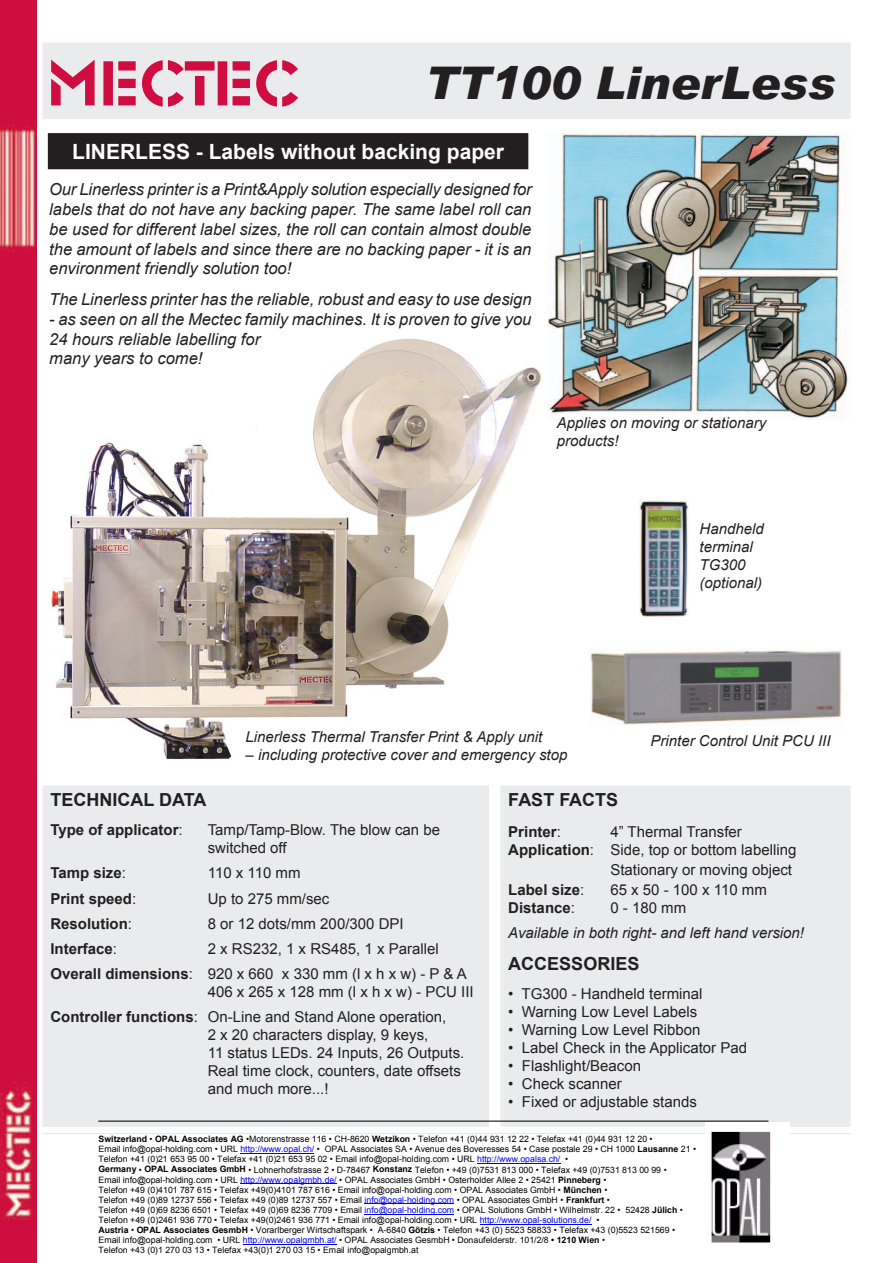
<style>
.page{position:relative;width:893px;height:1263px;background:#fff}
.page>*{position:absolute;margin:0;border:0;box-sizing:border-box;transform-origin:0 0}
.t1{font:66px "Glaser Ste D";color:#cf0d41}
.t2{font:italic 900 45px "Arial";color:#231f20}
.t3{font:700 21px "Arial";color:#fff}
.t4{font:700 18px "Arial";color:#231f20}
.t5{font:italic 16.5px/19.8px "Arial";color:#231f20;text-align:justify}
.t6{font:15px/18px "Arial";color:#231f20}
.t7{font:italic 15px/18px "Arial";color:#231f20}
.t8{font:700 15px "Arial";color:#231f20}
.t9{font:8.7px/10.1px "Arial";color:#000}
.s1{font-weight:400}
.s2{font-weight:700}
.s3{font-style:inherit}
.s4{color:#00f}
</style>
<div class="page">
<img style="left:51px;top:338px;width:491px;height:422px">
<img style="left:547px;top:133px;width:301px;height:286px">
<div style="left:44px;top:44px;width:805px;height:74px;background:#eaebec"></div>
<div style="left:43px;top:43px;width:807px;height:76px;border:3px solid #eaebec"></div>
<div style="left:501px;top:786px;width:349px;height:340px;background:#eaebec"></div>
<div style="left:500px;top:785px;width:350px;height:342px;border:2px solid #eaebec"></div>
<div style="left:43px;top:786px;width:445px;height:340px;background:#eaebec"></div>
<div style="left:43px;top:785px;width:446px;height:342px;border:2px solid #eaebec"></div>
<hr style="left:43px;top:1133px;width:807px;height:1px;background:#e4e5e7">
<img style="left:589px;top:648px;width:253px;height:77px">
<img style="left:640px;top:500px;width:49px;height:116px">
<img style="left:0;top:0;width:37px;height:1263px">
<div style="left:49px;top:135px;width:478px;height:33px;background:#231f20"></div>
<div style="left:48px;top:133px;width:480px;height:36px;border:3px solid #231f20"></div>
<hr style="left:240px;top:1153px;width:74px;height:1px;background:#00f">
<hr style="left:477px;top:1163px;width:83px;height:1px;background:#00f">
<hr style="left:240px;top:1183px;width:97px;height:1px;background:#00f">
<hr style="left:365px;top:1204px;width:89px;height:1px;background:#00f">
<hr style="left:365px;top:1214px;width:89px;height:1px;background:#00f">
<hr style="left:480px;top:1224px;width:112px;height:1px;background:#00f">
<hr style="left:243px;top:1244px;width:94px;height:1px;background:#00f">
<img style="left:706px;top:1123px;width:83px;height:120px">
<hr style="left:99px;top:1262px;width:669px;height:1px;background:#000">
<hr style="left:99px;top:1120px;width:669px;height:2px;background:#000">
<h1 class="t1" style="left:47px;top:46px;width:255px">MECTEC</h1>
<h2 class="t2" style="left:425px;top:55px;width:412px">TT100 LinerLess</h2>
<h3 class="t3" style="left:72px;top:138px;width:433px">LINERLESS - Labels without backing paper</h3>
<p class="t5" style="left:49px;top:180px;width:484px">Our Linerless printer is a Print&amp;Apply solution especially designed for labels that do not have any backing paper. The same label roll can be used for different label sizes, the roll can contain almost double the amount of labels and since there are no backing paper - it is an environment friendly solution too!</p>
<h3 class="t5" style="left:49px;top:290px;width:484px">The Linerless printer has the reliable, robust and easy to use design</h3>
<h3 class="t5" style="left:49px;top:309px;width:484px;text-align:left">- as seen on all the Mectec family machines. It is proven to give you<br>24 hours reliable labelling for<br>many years to come!</h3>
<h3 class="t7" style="left:557px;top:414px;width:211px">Applies on moving or stationary products!</h3>
<h3 class="t7" style="left:699px;top:520px;width:66px">Handheld terminal<br>TG300 (optional)</h3>
<h3 class="t7" style="left:246px;top:728px;width:298px">Linerless Thermal Transfer Print &amp; Apply unit</h3>
<h3 class="t7" style="left:246px;top:746px;width:323px">– including protective cover and emergency stop</h3>
<h3 class="t7" style="left:651px;top:731px;width:182px">Printer Control Unit PCU III</h3>
<h3 class="t4" style="left:50px;top:788px;width:157px">TECHNICAL DATA</h3>
<h3 class="t8" style="left:50px;top:820px;width:134px">Type of applicator<span class="s1">:</span></h3>
<h3 class="t6" style="left:208px;top:821px;width:234px">Tamp/Tamp-Blow. The blow can be switched off</h3>
<h3 class="t8" style="left:50px;top:863px;width:77px">Tamp size<span class="s1">:</span></h3>
<h3 class="t6" style="left:208px;top:864px;width:94px">110 x 110 mm</h3>
<h3 class="t8" style="left:50px;top:888px;width:87px">Print speed<span class="s1">:</span></h3>
<h3 class="t6" style="left:208px;top:889px;width:123px">Up to 275 mm/sec</h3>
<h3 class="t8" style="left:50px;top:914px;width:83px">Resolution<span class="s1">:</span></h3>
<h3 class="t6" style="left:208px;top:915px;width:197px">8 or 12 dots/mm 200/300 DPI</h3>
<h3 class="t8" style="left:50px;top:939px;width:68px">Interface<span class="s1">:</span></h3>
<h3 class="t6" style="left:50px;top:936px;width:418px;line-height:25.2px;text-indent:157px">2 x RS232, 1 x RS485, 1 x Parallel<br><span class="s2">Overall dimensions</span>: 920 x 660 x 330 mm (l x h x w) - P &amp; A</h3>
<h3 class="t6" style="left:50px;top:979px;width:425px;line-height:25.2px;text-indent:157px">406 x 265 x 128 mm (l x h x w) - PCU III<br><span class="s2">Controller functions</span>: On-Line and Stand Alone operation,</h3>
<h3 class="t6" style="left:208px;top:1026px;width:258px">2 x 20 characters display, 9 keys,<br>11 status LEDs. 24 Inputs, 26 Outputs.<br>Real time clock, counters, date offsets and much more...!</h3>
<h3 class="t4" style="left:508px;top:788px;width:111px">FAST FACTS</h3>
<h3 class="t8" style="left:508px;top:822px;width:54px">Printer<span class="s1">:</span></h3>
<h3 class="t6" style="left:508px;top:823px;width:290px;text-indent:102px">4” Thermal Transfer<br><span class="s2">Application</span>: Side, top or bottom labelling</h3>
<h3 class="t6" style="left:610px;top:861px;width:183px">Stationary or moving object</h3>
<h3 class="t8" style="left:508px;top:879px;width:77px">Label size<span class="s1">:</span></h3>
<h3 class="t6" style="left:610px;top:880px;width:158px">65 x 50 - 100 x 110 mm</h3>
<h3 class="t8" style="left:508px;top:897px;width:68px">Distance<span class="s1">:</span></h3>
<h3 class="t6" style="left:610px;top:898px;width:77px">0 - 180 mm</h3>
<h3 class="t7" style="left:508px;top:924px;width:297px">Available in both right- and left hand version!</h3>
<h3 class="t4" style="left:508px;top:952px;width:133px">ACCESSORIES</h3>
<h3 class="t6" style="left:508px;top:985px;width:196px">• TG300 - Handheld terminal</h3>
<h3 class="t6" style="left:508px;top:1003px;width:190px">• Warning Low Level Labels</h3>
<h3 class="t6" style="left:508px;top:1021px;width:194px">• Warning Low Level Ribbon</h3>
<h3 class="t6" style="left:508px;top:1039px;width:240px">• Label Check in the Applicator Pad</h3>
<h3 class="t6" style="left:508px;top:1057px;width:134px">• Flashlight/Beacon</h3>
<h3 class="t6" style="left:508px;top:1075px;width:115px">• Check scanner</h3>
<h3 class="t6" style="left:508px;top:1093px;width:190px">• Fixed or adjustable stands</h3>
<p class="t9" style="left:99px;top:1134px;width:599px"><span class="s2">Switzerland</span> • <span class="s2">OPAL Associates AG</span> •Motorenstrasse 116 • CH-8620 <span class="s2">Wetzikon</span> • Telefon +41 (0)<span class="s3">44</span> 931 12 22 • Telefax +41 (0)<span class="s3">44</span> 931 12 20 •<br>Email info@opal-holding.com • URL <span class="s4">http://www.opal.ch/</span> • OPAL Associates SA • Avenue des Boveresses 54 • Case postale 29 • CH 1000 <span class="s2">Lausanne</span> 21 • Telefon +41 (0)21 653 95 00 • Telefax +41 (0)21 653 95 02 • Email info@opal-holding.com • URL <span class="s4">http://www.opalsa.ch/</span> •<br><span class="s2">Germany</span> • <span class="s2">OPAL Associates GmbH</span> • Lohnerhofstrasse 2 • D-78467 <span class="s2">Konstanz</span> Telefon • +49 (0)7531 813 000 • Telefax +49 (0)7531 813 00 99 •<br>Email info@opal-holding.com • URL <span class="s4">http://www.opalgmbh.de/</span> • OPAL Associates GmbH • Osterholder Allee 2 • 25421 <span class="s2">Pinneberg</span> •<br>Telefon +49 (0)4101 787 615 • Telefax +49(0)4101 787 616 • Email info@opal-holding.com • OPAL Associates GmbH • <span class="s2">München</span> •<br>Telefon +49 (0)89 12737 556 • Telefax +49 (0)89 12737 557 • Email <span class="s4">info@opal-holding.com</span> • OPAL Associates GmbH • <span class="s2">Frankfurt</span> •<br>Telefon +49 (0)69 8236 6501 • Telefax +49 (0)69 8236 7709 • Email <span class="s4">info@opal-holding.com</span> • OPAL Solutions GmbH • Wilhelmstr. 22 • 52428 <span class="s2">Jülich</span> • Telefon +49 (0)2461 936 770 • Telefax +49(0)2461 936 771 • Email info@opal-holding.com • URL <span class="s4">http://www.opal-solutions.de/</span> •<br><span class="s2">Austria</span> • <span class="s2">OPAL Associates GesmbH</span> • Vorarlberger Wirtschaftspark • A-6840 <span class="s2">Götzis</span> • Telefon +43 (0) 5523 58833 • Telefax +43 (0)5523 521569 • Email info@opal-holding.com • URL <span class="s4">http://www.opalgmbh.at/</span> <span class="s3">•</span> OPAL Associates GesmbH • <span class="s3">Donaufelderstr. 101/2/8</span> <span class="s2">• 1210</span> <span class="s2">Wien</span> •<br><span class="s3">Telefon +43 (0)1 270 03 13 •</span> Telefax +43(0)1 270 03 15 • Email info@opalgmbh.at</p>
</div>
